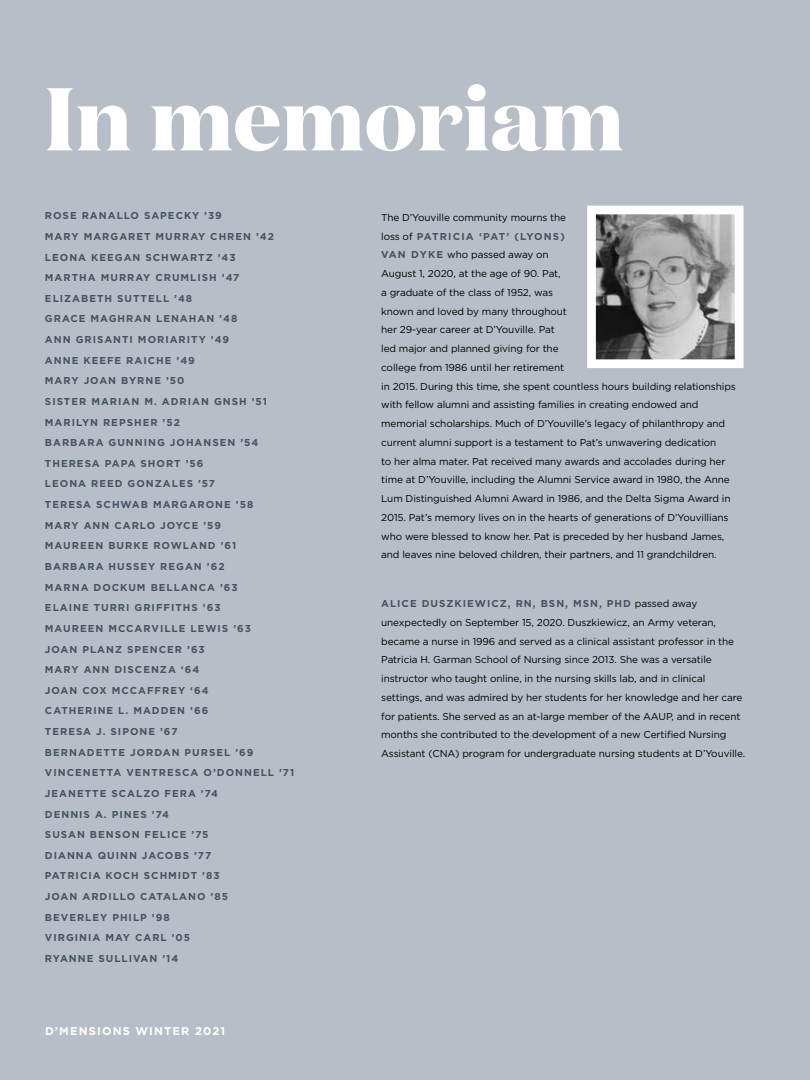
<style>
.page{position:relative;width:810px;height:1080px;background:#fff}
.page>*{position:absolute;margin:0;border:0;box-sizing:border-box;transform-origin:0 0}
.t1{font:700 88.75px "Domaine Display";color:#fff}
.t2{font:700 11.25px "Gotham";letter-spacing:.1em;color:#fff}
.t3{font:10px/18.8px "Gotham";letter-spacing:-.01em;color:#000}
.t4{font:700 10px/20.6px "Gotham";letter-spacing:.1em;color:#465363}
.s1{font-weight:700;color:#465363}
</style>
<div class="page">
<div style="left:0;top:0;width:809px;height:1080px;background:#b8bec7"></div>
<svg style="left:809px;top:0;width:1px;height:179px"></svg>
<img style="left:597px;top:216px;width:137px;height:142px">
<div style="left:587px;top:206px;width:157px;height:162px;border:9px solid #fff"></div>
<h1 class="t1" style="left:44px;top:61px;width:581px">In memoriam</h1>
<p class="t4" style="left:45px;top:205px;width:251px">ROSE RANALLO SAPECKY ’39<br>MARY MARGARET MURRAY CHREN ’42<br>LEONA KEEGAN SCHWARTZ ’43<br>MARTHA MURRAY CRUMLISH ’47<br>ELIZABETH SUTTELL ’48<br>GRACE MAGHRAN LENAHAN ’48<br>ANN GRISANTI MORIARITY ’49<br>ANNE KEEFE RAICHE ’49<br>MARY JOAN BYRNE ’50<br>SISTER MARIAN M. ADRIAN GNSH ’51<br>MARILYN REPSHER ’52<br>BARBARA GUNNING JOHANSEN ’54<br>THERESA PAPA SHORT ’56<br>LEONA REED GONZALES ’57<br>TERESA SCHWAB MARGARONE ’58<br>MARY ANN CARLO JOYCE ’59<br>MAUREEN BURKE ROWLAND ’61<br>BARBARA HUSSEY REGAN ’62<br>MARNA DOCKUM BELLANCA ’63<br>ELAINE TURRI GRIFFITHS ’63<br>MAUREEN MCCARVILLE LEWIS ’63<br>JOAN PLANZ SPENCER ’63<br>MARY ANN DISCENZA ‘64<br>JOAN COX MCCAFFREY ‘64<br>CATHERINE L. MADDEN ’66<br>TERESA J. SIPONE ’67<br>BERNADETTE JORDAN PURSEL ’69<br>VINCENETTA VENTRESCA O’DONNELL ’71<br>JEANETTE SCALZO FERA ’74<br>DENNIS A. PINES ’74<br>SUSAN BENSON FELICE ’75<br>DIANNA QUINN JACOBS ’77<br>PATRICIA KOCH SCHMIDT ’83<br>JOAN ARDILLO CATALANO ’85<br>BEVERLEY PHILP ’98<br>VIRGINIA MAY CARL ’05<br>RYANNE SULLIVAN ’14</p>
<p class="t2" style="left:45px;top:1025px;width:182px">D’MENSIONS WINTER 2021</p>
<p class="t3" style="left:381px;top:208px;width:356px">The D’Youville community mourns the<br>loss of <span class="s1">PATRICIA ‘PAT’ (LYONS)<br>VAN DYKE</span> who passed away on<br>August 1, 2020, at the age of 90. Pat,<br>a graduate of the class of 1952, was<br>known and loved by many throughout<br>her 29-year career at D’Youville. Pat<br>led major and planned giving for the<br>college from 1986 until her retirement<br>in 2015. During this time, she spent countless hours building relationships with fellow alumni and assisting families in creating endowed and memorial scholarships. Much of D’Youville’s legacy of philanthropy and current alumni support is a testament to Pat’s unwavering dedication<br>to her alma mater. Pat received many awards and accolades during her time at D’Youville, including the Alumni Service award in 1980, the Anne Lum Distinguished Alumni Award in 1986, and the Delta Sigma Award in 2015. Pat’s memory lives on in the hearts of generations of D’Youvillians who were blessed to know her. Pat is preceded by her husband James, and leaves nine beloved children, their partners, and 11 grandchildren.</p>
<p class="t3" style="left:381px;top:594px;width:366px"><span class="s1">ALICE DUSZKIEWICZ, RN, BSN, MSN, PHD</span> passed away unexpectedly on September 15, 2020. Duszkiewicz, an Army veteran, became a nurse in 1996 and served as a clinical assistant professor in the Patricia H. Garman School of Nursing since 2013. She was a versatile instructor who taught online, in the nursing skills lab, and in clinical settings, and was admired by her students for her knowledge and her care for patients. She served as an at-large member of the AAUP, and in recent months she contributed to the development of a new Certified Nursing Assistant (CNA) program for undergraduate nursing students at D’Youville.</p>
</div>
